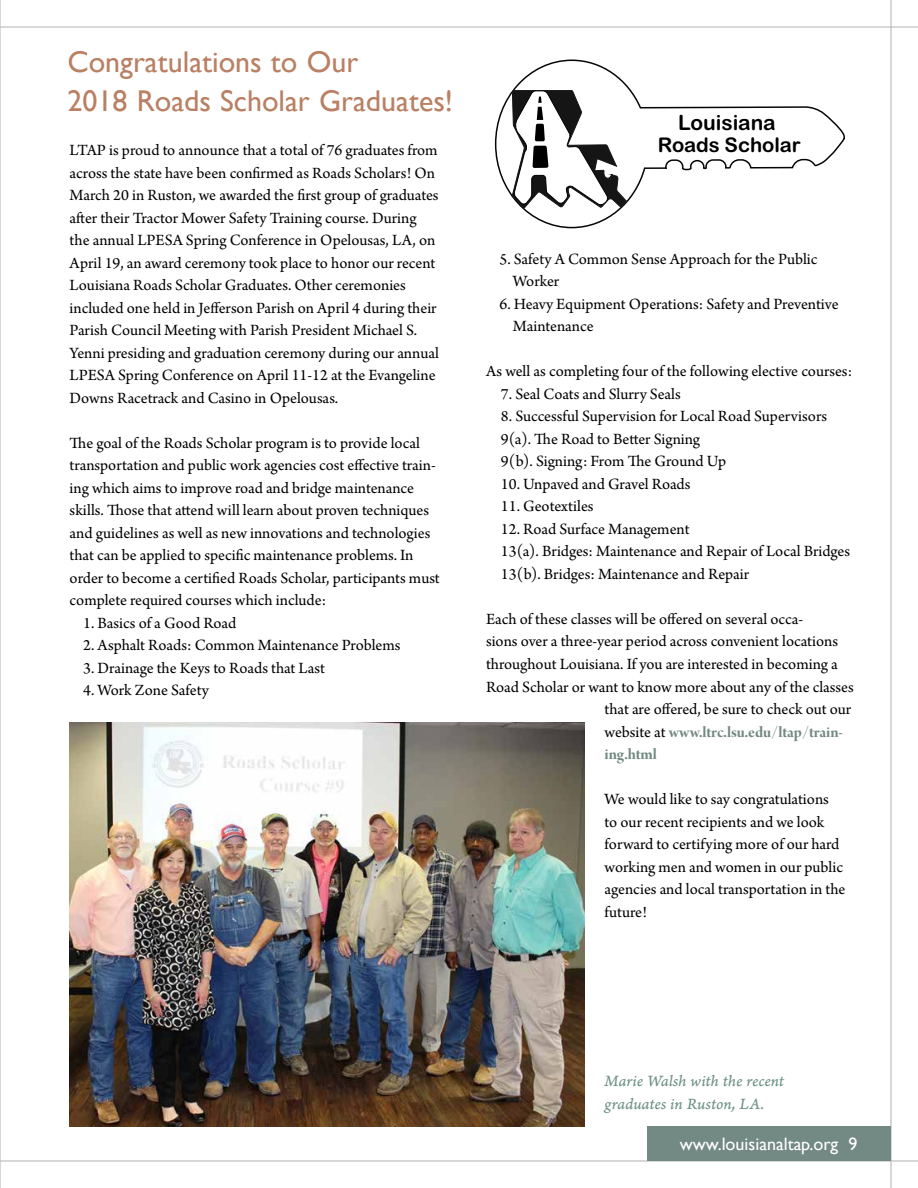
<style>
.page{position:relative;width:918px;height:1188px;background:#fff}
.page>*{position:absolute;margin:0;border:0;box-sizing:border-box;transform-origin:0 0}
.t1{font:30px/39px "Gill Sans";color:#b98063}
.t2{font:21px "Arial Rounded MT Bold";letter-spacing:-.005em;color:#000}
.t3{font:20.25px "Arial Rounded MT Bold";letter-spacing:-.005em;color:#000}
.t4{font:18px "Gill Sans";color:#fff}
.t5{font:16.5px/22.5px "Arno Pro";color:#000}
.t6{font:16.5px/22.5px "Arno Pro Bold Display";letter-spacing:-.005em;color:#738983}
.t7{font:16.5px/22.5px "Arno Pro Italic Caption";letter-spacing:-.005em;color:#6f9287}
.s1{font-family:"Arno Pro";color:#000}
</style>
<div class="page">
<hr style="left:890px;top:0;width:2px;height:1188px;background:#bbb9b9">
<hr style="left:0;top:26px;width:918px;height:2px;background:#bbb9b9">
<hr style="left:0;top:0;width:1px;height:1188px;background:#bbb9b9">
<hr style="left:0;top:1160px;width:918px;height:2px;background:#bbb9b9">
<div style="left:647px;top:1126px;width:243px;height:34px;background:#738983"></div>
<img style="left:70px;top:722px;width:514px;height:404px">
<svg style="left:495px;top:60px;width:350px;height:168px"></svg>
<svg style="left:511px;top:90px;width:116px;height:120px"></svg>
<h1 class="t1" style="left:68px;top:43px;width:387px">Congratulations to Our<br>2018 Roads Scholar Graduates!</h1>
<p class="t5" style="left:70px;top:140px;width:371px">LTAP is proud to announce that a total of 76 graduates from across the state have been confirmed as Roads Scholars! On March 20 in Ruston, we awarded the first group of graduates after their Tractor Mower Safety Training course. During the annual LPESA Spring Conference in Opelousas, LA, on April 19, an award ceremony took place to honor our recent Louisiana Roads Scholar Graduates. Other ceremonies included one held in Jefferson Parish on April 4 during their Parish Council Meeting with Parish President Michael S.<br>Yenni presiding and graduation ceremony during our annual LPESA Spring Conference on April 11-12 at the Evangeline Downs Racetrack and Casino in Opelousas.</p>
<p class="t5" style="left:70px;top:432px;width:372px">The goal of the Roads Scholar program is to provide local transportation and public work agencies cost effective train&shy;ing which aims to improve road and bridge maintenance skills. Those that attend will learn about proven techniques and guidelines as well as new innovations and technologies that can be applied to specific maintenance problems. In order to become a certified Roads Scholar, participants must complete required courses which include:</p>
<p class="t5" style="left:83px;top:612px;width:155px">1. Basics of a Good Road</p>
<p class="t5" style="left:83px;top:635px;width:319px">2. Asphalt Roads: Common Maintenance Problems</p>
<p class="t5" style="left:83px;top:657px;width:243px">3. Drainage the Keys to Roads that Last</p>
<p class="t5" style="left:83px;top:680px;width:127px">4. Work Zone Safety</p>
<p class="t2" style="left:678px;top:111px;width:99px">Louisiana</p>
<p class="t3" style="left:658px;top:133px;width:144px">Roads Scholar</p>
<p class="t5" style="left:513px;top:249px;width:306px;text-indent:-13px">5. Safety A Common Sense Approach for the Public<br>Worker</p>
<p class="t5" style="left:513px;top:294px;width:327px;text-indent:-13px">6. Heavy Equipment Operations: Safety and Preventive<br>Maintenance</p>
<p class="t5" style="left:486px;top:361px;width:368px">As well as completing four of the following elective courses:</p>
<p class="t5" style="left:501px;top:384px;width:181px">7. Seal Coats and Slurry Seals</p>
<p class="t5" style="left:501px;top:406px;width:328px">8. Successful Supervision for Local Road Supervisors<br>9(a). The Road to Better Signing<br>9(b). Signing: From The Ground Up</p>
<p class="t5" style="left:501px;top:474px;width:191px">10. Unpaved and Gravel Roads</p>
<p class="t5" style="left:501px;top:496px;width:94px">11. Geotextiles</p>
<p class="t5" style="left:501px;top:519px;width:351px">12. Road Surface Management<br>13(a). Bridges: Maintenance and Repair of Local Bridges<br>13(b). Bridges: Maintenance and Repair</p>
<p class="t5" style="left:486px;top:609px;width:319px">Each of these classes will be offered on several occa-</p>
<p class="t5" style="left:486px;top:631px;width:354px">sions over a three-year period across convenient locations</p>
<p class="t5" style="left:486px;top:654px;width:353px">throughout Louisiana. If you are interested in becoming a</p>
<p class="t5" style="left:486px;top:676px;width:369px">Road Scholar or want to know more about any of the classes</p>
<p class="t5" style="left:605px;top:699px;width:248px">that are offered, be sure to check out our</p>
<p class="t6" style="left:605px;top:721px;width:240px"><span class="s1">website at</span> www.ltrc.lsu.edu/ltap/train&shy;ing.html</p>
<p class="t5" style="left:605px;top:789px;width:242px">We would like to say congratulations to our recent recipients and we look forward to certifying more of our hard working men and women in our public agencies and local transportation in the future!</p>
<p class="t7" style="left:605px;top:1071px;width:181px">Marie Walsh with the recent graduates in Ruston, LA.</p>
<p class="t4" style="left:680px;top:1133px;width:179px">www.louisianaltap.org 9</p>
</div>
